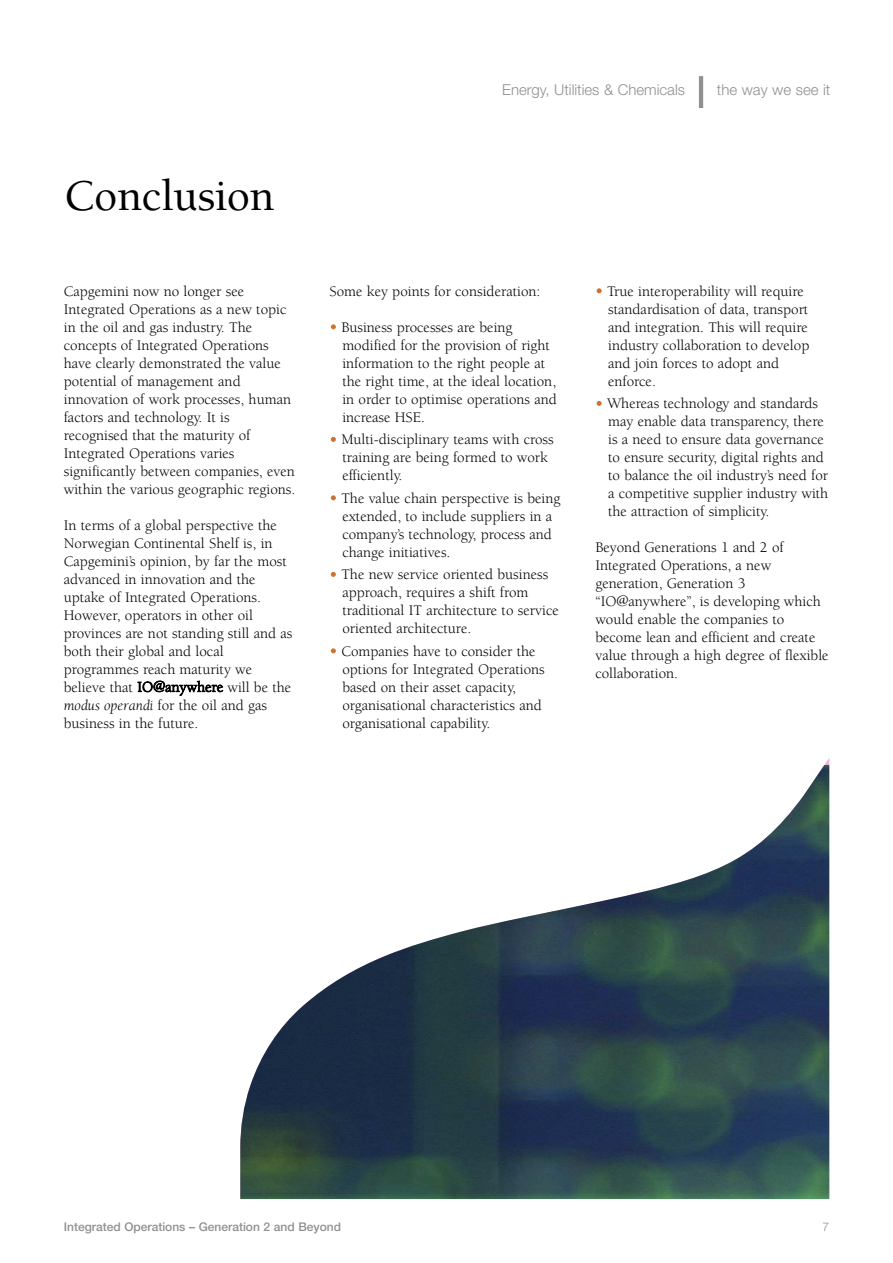
<style>
.page{position:relative;width:893px;height:1263px;background:#fff}
.page>*{position:absolute;margin:0;border:0;box-sizing:border-box;transform-origin:0 0}
.t1{font:500 45px "Berkeley";letter-spacing:-.01em;color:#000}
.t2{font:15px/18px "Berkeley";color:#000}
.t3{font:300 15px "Helvetica Neue";color:#909090}
.t4{font:500 12px "Helvetica Neue LT Std";color:#909090}
.t5{font:300 12px "Helvetica Neue";color:#909090}
.s1{font-style:italic}
.s2{color:#ce7130}
</style>
<div class="page">
<hr style="left:699px;top:76px;width:4px;height:32px;background:#909090">
<img style="left:240px;top:765px;width:589px;height:434px">
<h1 class="t1" style="left:64px;top:179px;width:212px">Conclusion</h1>
<p class="t2" style="left:64px;top:283px;width:233px">Capgemini now no longer see Integrated Operations as a new topic in the oil and gas industry. The concepts of Integrated Operations have clearly demonstrated the value potential of management and innovation of work processes, human factors and technology. It is recognised that the maturity of Integrated Operations varies significantly between companies, even within the various geographic regions.</p>
<p class="t2" style="left:64px;top:517px;width:230px">In terms of a global perspective the<br>Norwegian Continental Shelf is, in<br>Capgemini’s opinion, by far the most advanced in innovation and the uptake of Integrated Operations.<br>However, operators in other oil provinces are not standing still and as both their global and local programmes reach maturity we believe that IO@anywhere will be the <span class="s1">modus operandi</span> for the oil and gas business in the future.</p>
<p class="t3" style="left:502px;top:84px;width:184px">Energy, Utilities &amp; Chemicals</p>
<p class="t3" style="left:717px;top:84px;width:115px">the way we see it</p>
<p class="t2" style="left:330px;top:283px;width:212px">Some key points for consideration:</p>
<p class="t2" style="left:342px;top:319px;width:216px;text-indent:-13px"><span class="s2">•</span> Business processes are being modified for the provision of right information to the right people at the right time, at the ideal location, in order to optimise operations and increase HSE.</p>
<p class="t2" style="left:342px;top:432px;width:213px;text-indent:-13px"><span class="s2">•</span> Multi-disciplinary teams with cross training are being formed to work efficiently.</p>
<p class="t2" style="left:342px;top:490px;width:220px;text-indent:-13px"><span class="s2">•</span> The value chain perspective is being extended, to include suppliers in a company’s technology, process and change initiatives.</p>
<p class="t2" style="left:342px;top:567px;width:218px;text-indent:-13px"><span class="s2">•</span> The new service oriented business approach, requires a shift from traditional IT architecture to service oriented architecture.</p>
<p class="t2" style="left:342px;top:643px;width:204px;text-indent:-13px"><span class="s2">•</span> Companies have to consider the options for Integrated Operations based on their asset capacity, organisational characteristics and organisational capability.</p>
<p class="t2" style="left:608px;top:283px;width:203px;text-indent:-13px"><span class="s2">•</span> True interoperability will require standardisation of data, transport and integration. This will require industry collaboration to develop and join forces to adopt and enforce.</p>
<p class="t2" style="left:608px;top:396px;width:222px;text-indent:-13px"><span class="s2">•</span> Whereas technology and standards may enable data transparency, there is a need to ensure data governance to ensure security, digital rights and to balance the oil industry’s need for a competitive supplier industry with the attraction of simplicity.</p>
<p class="t2" style="left:595px;top:540px;width:235px">Beyond Generations 1 and 2 of<br>Integrated Operations, a new generation, Generation 3 “IO@anywhere”, is developing which would enable the companies to become lean and efficient and create value through a high degree of flexible collaboration.</p>
<p class="t4" style="left:64px;top:1222px;width:279px">Integrated Operations – Generation 2 and Beyond</p>
<p class="t5" style="left:822px;top:1222px;width:8px">7</p>
</div>
